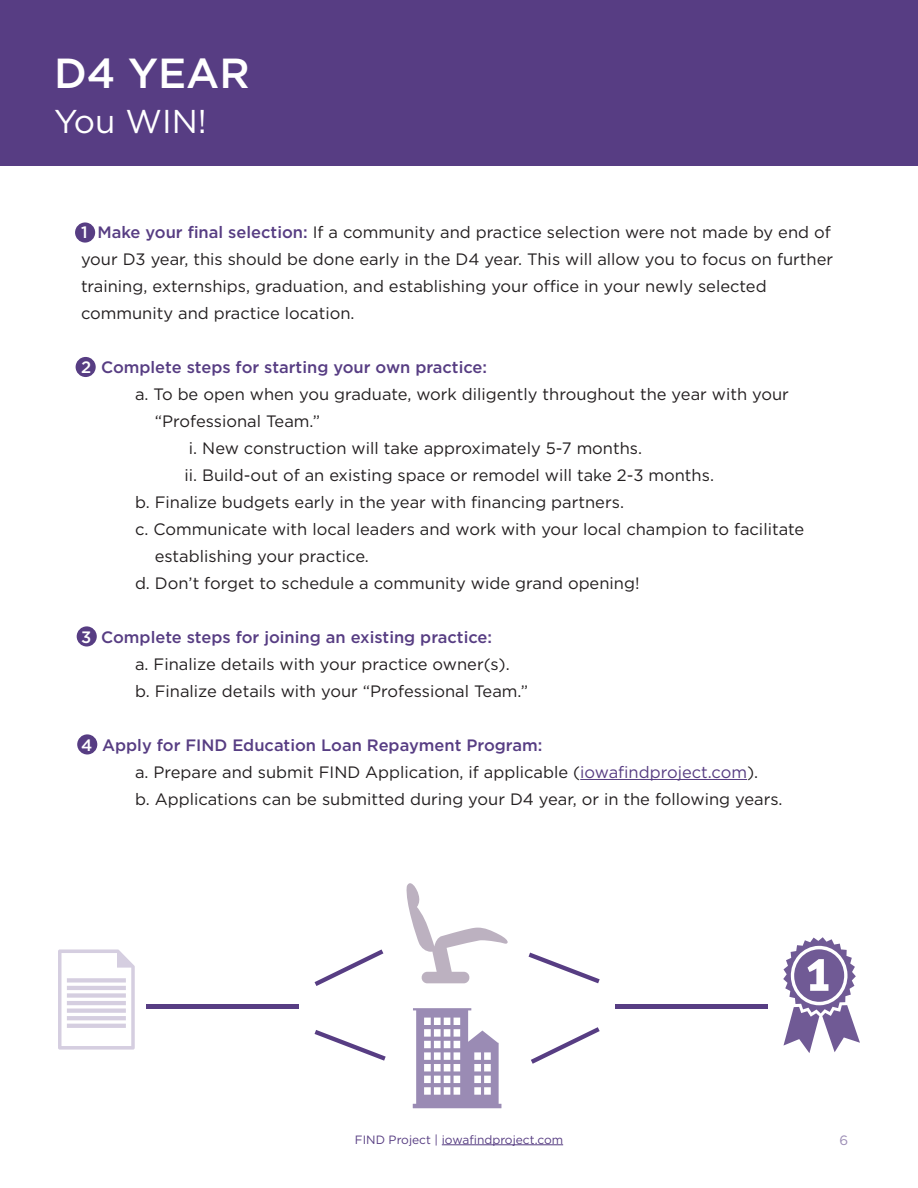
<style>
.page{position:relative;width:918px;height:1188px;background:#fff}
.page>*{position:absolute;margin:0;border:0;box-sizing:border-box;transform-origin:0 0}
.t1{font:500 42px "Gotham";color:#fff}
.t2{font:33px "Gotham";color:#fff}
.t3{font:16.5px/27px "Gotham";color:#231f20}
.t4{font:500 16.5px "Gotham";color:#573d83}
.t5{font:13.5px "Gotham";color:#9a8bb4}
.t6{font:12px "Gotham";color:#573d82}
.s1{font-weight:500;color:#fff}
.s2{font-weight:500;color:#573d83}
.s3{color:#fff}
.s4{color:#573d82}
</style>
<div class="page">
<div style="left:75px;top:222px;width:20px;height:21px;background:#573d83;border-radius:50%"></div>
<div style="left:76px;top:357px;width:20px;height:20px;background:#573d83;border-radius:50%"></div>
<div style="left:77px;top:626px;width:20px;height:20px;background:#573d83;border-radius:50%"></div>
<div style="left:77px;top:734px;width:20px;height:20px;background:#573d83;border-radius:50%"></div>
<div style="left:1px;top:0;width:917px;height:166px;background:#573d83"></div>
<div style="left:0;top:0;width:10px;height:166px;background:#573d83"></div>
<hr style="left:580px;top:779px;width:167px;height:1px;background:#573d82">
<svg style="left:783px;top:937px;width:77px;height:116px"></svg>
<hr style="left:147px;top:1004px;width:152px;height:4px;background:#573d83">
<svg style="left:315px;top:949px;width:68px;height:37px"></svg>
<hr style="left:615px;top:1004px;width:153px;height:4px;background:#573d83">
<svg style="left:58px;top:949px;width:77px;height:101px"></svg>
<svg style="left:406px;top:883px;width:102px;height:100px"></svg>
<hr style="left:442px;top:1144px;width:121px;height:1px;background:#573d82">
<svg style="left:413px;top:1008px;width:88px;height:100px"></svg>
<svg style="left:315px;top:1030px;width:71px;height:31px"></svg>
<svg style="left:531px;top:1027px;width:69px;height:37px"></svg>
<svg style="left:529px;top:953px;width:71px;height:30px"></svg>
<p class="t1" style="left:54px;top:45px;width:197px">D4 YEAR</p>
<p class="t2" style="left:54px;top:100px;width:154px">You WIN!</p>
<p class="t3" style="left:81px;top:218px;width:754px"><span class="s1">1</span> <span class="s2">Make your final selection:</span> If a community and practice selection were not made by end of your D3 year, this should be done early in the D4 year. This will allow you to focus on further training, externships, graduation, and establishing your office in your newly selected</p>
<p class="t3" style="left:81px;top:299px;width:275px">community and practice location.</p>
<p class="t4" style="left:81px;top:356px;width:408px"><span class="s3">2</span> Complete steps for starting your own practice:</p>
<p class="t3" style="left:135px;top:380px;width:655px">a. To be open when you graduate, work diligently throughout the year with your</p>
<p class="t3" style="left:155px;top:407px;width:167px">“Professional Team.”</p>
<p class="t3" style="left:189px;top:434px;width:455px">i. New construction will take approximately 5-7 months.</p>
<p class="t3" style="left:185px;top:461px;width:531px">ii. Build-out of an existing space or remodel will take 2-3 months.</p>
<p class="t3" style="left:135px;top:488px;width:491px">b. Finalize budgets early in the year with financing partners.</p>
<p class="t3" style="left:135px;top:515px;width:671px">c. Communicate with local leaders and work with your local champion to facilitate</p>
<p class="t3" style="left:155px;top:542px;width:216px">establishing your practice.</p>
<p class="t3" style="left:135px;top:569px;width:506px">d. Don’t forget to schedule a community wide grand opening!</p>
<p class="t4" style="left:81px;top:626px;width:413px"><span class="s3">3</span> Complete steps for joining an existing practice:</p>
<p class="t3" style="left:135px;top:650px;width:376px">a. Finalize details with your practice owner(s).</p>
<p class="t3" style="left:135px;top:677px;width:395px">b. Finalize details with your “Professional Team.”</p>
<p class="t4" style="left:81px;top:734px;width:463px"><span class="s3">4</span> Apply for <span class="s4">FIND</span> Education Loan Repayment Program:</p>
<p class="t3" style="left:135px;top:758px;width:625px">a. Prepare and submit FIND Application, if applicable (<span class="s4">iowafindproject.com</span>).</p>
<p class="t3" style="left:135px;top:785px;width:649px">b. Applications can be submitted during your D4 year, or in the following years.</p>
<p class="t6" style="left:355px;top:1132px;width:210px">FIND Project | iowafindproject.com</p>
<p class="t5" style="left:839px;top:1131px;width:10px">6</p>
</div>
